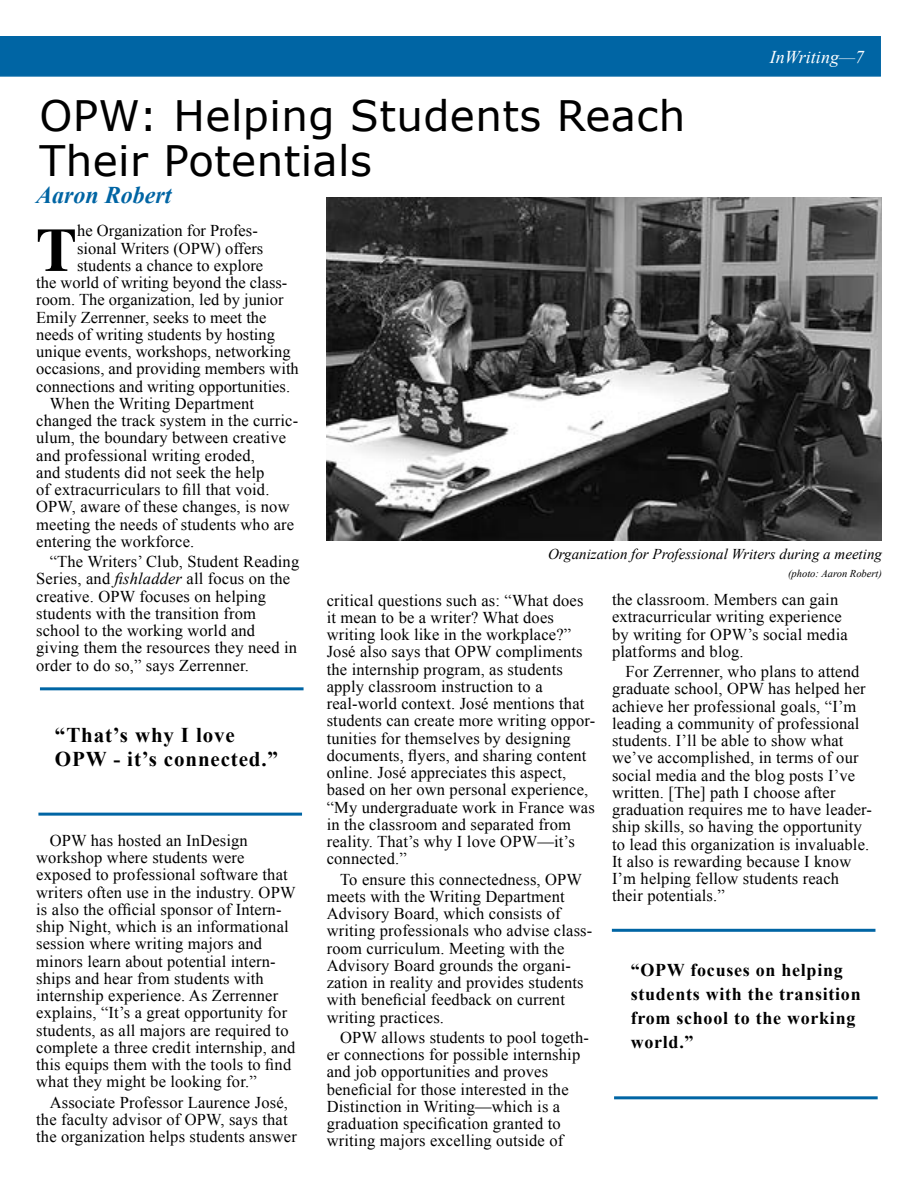
<style>
.page{position:relative;width:918px;height:1188px;background:#fff}
.page>*{position:absolute;margin:0;border:0;box-sizing:border-box;transform-origin:0 0}
.t1{font:700 61.35px "Times";color:#000}
.t2{font:42px/45px "Verdana";letter-spacing:.01em;color:#000}
.t3{font:italic 700 24px "Times New Roman";color:#0065a4}
.t4{font:700 21px/24px "Times New Roman";letter-spacing:.04em;color:#000}
.t5{font:700 18px/24px "Times New Roman";letter-spacing:.04em;color:#000}
.t6{font:italic 18px "Times New Roman";color:#fff}
.t7{font:16.5px/17.2px "Times New Roman";letter-spacing:.01em;color:#000}
.t8{font:italic 15px "Times New Roman";color:#000}
.t9{font:italic 10.5px "Times New Roman";color:#000}
.s1{font-style:italic}
</style>
<div class="page">
<div style="left:0;top:36px;width:881px;height:41px;background:#0065a4"></div>
<img style="left:327px;top:197px;width:555px;height:344px">
<hr style="left:612px;top:929px;width:263px;height:3px;background:#0065a4">
<hr style="left:614px;top:1096px;width:264px;height:3px;background:#0065a4">
<hr style="left:40px;top:687px;width:264px;height:3px;background:#0065a4">
<hr style="left:38px;top:813px;width:264px;height:3px;background:#0065a4">
<h2 class="t2" style="left:39px;top:92px;width:648px">OPW: Helping Students Reach<br>Their Potentials</h2>
<h3 class="t3" style="left:36px;top:182px;width:137px">Aaron Robert</h3>
<p class="t6" style="left:770px;top:47px;width:96px">InWriting—7</p>
<h1 class="t1" style="left:36px;top:225px;width:42px">T</h1>
<p class="t7" style="left:77px;top:222px;width:182px">he Organization for Profes-</p>
<p class="t7" style="left:77px;top:239px;width:188px">sional Writers (OPW) offers</p>
<p class="t7" style="left:77px;top:257px;width:188px">students a chance to explore</p>
<p class="t7" style="left:36px;top:274px;width:253px">the world of writing beyond the class-</p>
<p class="t7" style="left:36px;top:291px;width:249px">room. The organization, led by junior</p>
<p class="t7" style="left:36px;top:308px;width:232px">Emily Zerrenner, seeks to meet the</p>
<p class="t7" style="left:36px;top:326px;width:240px">needs of writing students by hosting</p>
<p class="t7" style="left:36px;top:343px;width:256px">unique events, workshops, networking</p>
<p class="t7" style="left:36px;top:360px;width:264px">occasions, and providing members with</p>
<p class="t7" style="left:36px;top:377px;width:255px">connections and writing opportunities.</p>
<p class="t7" style="left:50px;top:395px;width:206px">When the Writing Department</p>
<p class="t7" style="left:36px;top:412px;width:263px">changed the track system in the curric-</p>
<p class="t7" style="left:36px;top:429px;width:251px">ulum, the boundary between creative</p>
<p class="t7" style="left:36px;top:446px;width:220px">and professional writing eroded,</p>
<p class="t7" style="left:36px;top:464px;width:230px">and students did not seek the help</p>
<p class="t7" style="left:36px;top:481px;width:235px">of extracurriculars to fill that void.</p>
<p class="t7" style="left:36px;top:498px;width:255px">OPW, aware of these changes, is now</p>
<p class="t7" style="left:36px;top:515px;width:259px">meeting the needs of students who are</p>
<p class="t7" style="left:36px;top:533px;width:160px">entering the workforce.</p>
<p class="t7" style="left:36px;top:553px;width:265px;text-indent:13px">“The Writers’ Club, Student Reading Series, and <span class="s1">fishladder</span> all focus on the creative. OPW focuses on helping students with the transition from school to the working world and giving them the resources they need in order to do so,” says Zerrenner.</p>
<p class="t4" style="left:55px;top:723px;width:224px">“That’s why I love<br>OPW - it’s connected.”</p>
<p class="t7" style="left:36px;top:832px;width:261px;text-indent:13px">OPW has hosted an InDesign workshop where students were exposed to professional software that writers often use in the industry. OPW is also the official sponsor of Intern&shy;ship Night, which is an informational session where writing majors and minors learn about potential intern&shy;ships and hear from students with internship experience. As Zerrenner explains, “It’s a great opportunity for students, as all majors are required to complete a three credit internship, and this equips them with the tools to find what they might be looking for.”</p>
<p class="t7" style="left:36px;top:1093px;width:262px;text-align:center">Associate Professor Laurence José, the faculty advisor of OPW, says that the organization helps students answer</p>
<p class="t8" style="left:548px;top:546px;width:335px">Organization for Professional Writers during a meeting</p>
<p class="t9" style="left:788px;top:568px;width:95px">(photo: Aaron Robert)</p>
<p class="t7" style="left:327px;top:592px;width:270px">critical questions such as: “What does it mean to be a writer? What does writing look like in the workplace?” José also says that OPW compliments the internship program, as students apply classroom instruction to a real-world context. José mentions that students can create more writing oppor&shy;tunities for themselves by designing documents, flyers, and sharing content online. José appreciates this aspect, based on her own personal experience, “My undergraduate work in France was in the classroom and separated from reality. That’s why I love OPW—it’s connected.”</p>
<p class="t7" style="left:327px;top:870px;width:267px;text-indent:13px">To ensure this connectedness, OPW meets with the Writing Department Advisory Board, which consists of writing professionals who advise class&shy;room curriculum. Meeting with the Advisory Board grounds the organi&shy;zation in reality and provides students with beneficial feedback on current writing practices.</p>
<p class="t7" style="left:327px;top:1029px;width:264px;text-indent:13px">OPW allows students to pool togeth&shy;er connections for possible internship and job opportunities and proves beneficial for those interested in the Distinction in Writing—which is a graduation specification granted to writing majors excelling outside of</p>
<p class="t7" style="left:612px;top:591px;width:237px">the classroom. Members can gain extracurricular writing experience by writing for OPW’s social media platforms and blog.</p>
<p class="t7" style="left:612px;top:663px;width:262px;text-indent:13px">For Zerrenner, who plans to attend graduate school, OPW has helped her achieve her professional goals, “I’m leading a community of professional students. I’ll be able to show what we’ve accomplished, in terms of our social media and the blog posts I’ve written. [The] path I choose after graduation requires me to have leader&shy;ship skills, so having the opportunity to lead this organization is invaluable.<br>It also is rewarding because I know I’m helping fellow students reach their potentials.”</p>
<p class="t5" style="left:631px;top:958px;width:231px">“OPW focuses on helping students with the transition from school to the working world.”</p>
</div>
